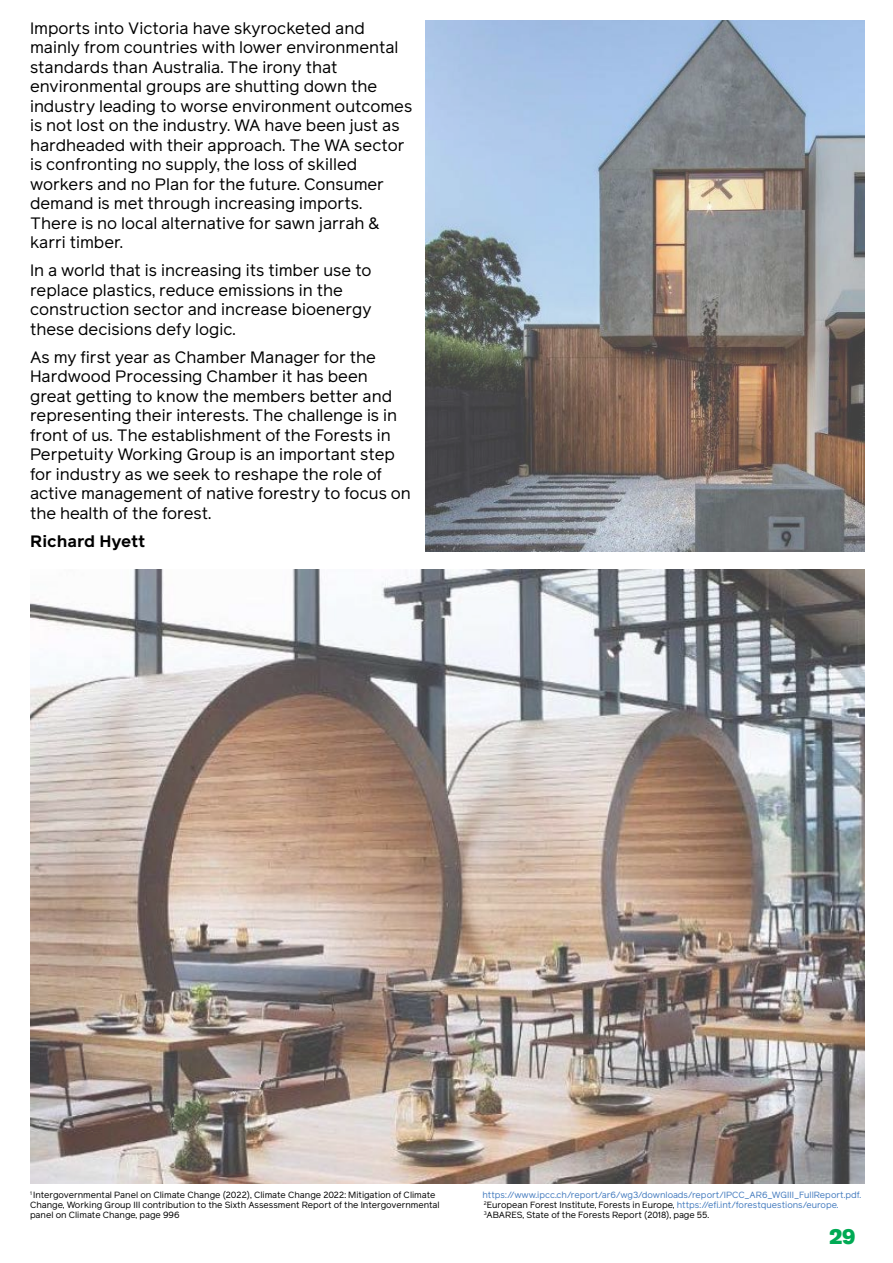
<style>
.page{position:relative;width:893px;height:1263px;background:#fff}
.page>*{position:absolute;margin:0;border:0;box-sizing:border-box;transform-origin:0 0}
.t1{font:21px "GT America Bl";color:#00aa54}
.t2{font:16.5px/19.5px "Reader Pro";color:#000}
.t3{font:700 16.5px "Reader Pro";color:#000}
.t4{font:9px/10.1px "Reader Pro";color:#447bbe}
.t5{font:9px/10.1px "Reader Pro";color:#000}
.s1{color:#000}
</style>
<div class="page">
<img style="left:425px;top:21px;width:439px;height:531px">
<img style="left:30px;top:570px;width:834px;height:613px">
<p class="t2" style="left:30px;top:18px;width:384px">Imports into Victoria have skyrocketed and mainly from countries with lower environmental standards than Australia. The irony that environmental groups are shutting down the industry leading to worse environment outcomes is not lost on the industry. WA have been just as hardheaded with their approach. The WA sector is confronting no supply, the loss of skilled workers and no Plan for the future. Consumer demand is met through increasing imports.<br>There is no local alternative for sawn jarrah &amp; karri timber.</p>
<p class="t2" style="left:30px;top:261px;width:343px">In a world that is increasing its timber use to replace plastics, reduce emissions in the construction sector and increase bioenergy these decisions defy logic.</p>
<p class="t2" style="left:30px;top:347px;width:382px">As my first year as Chamber Manager for the Hardwood Processing Chamber it has been great getting to know the members better and representing their interests. The challenge is in front of us. The establishment of the Forests in Perpetuity Working Group is an important step for industry as we seek to reshape the role of active management of native forestry to focus on the health of the forest.</p>
<p class="t3" style="left:30px;top:529px;width:117px">Richard Hyett</p>
<p class="t5" style="left:30px;top:1190px;width:411px"><sup>1</sup> Intergovernmental Panel on Climate Change (2022), Climate Change 2022: Mitigation of Climate<br>Change, Working Group III contribution to the Sixth Assessment Report of the Intergovernmental panel on Climate Change, page 996</p>
<p class="t4" style="left:482px;top:1190px;width:380px">https://www.ipcc.ch/report/ar6/wg3/downloads/report/IPCC_AR6_WGIII_FullReport.pdf.<br><sup>2</sup><span class="s1">European Forest Institute, Forests in Europe,</span> https://efi.int/forestquestions/europe.<br><sup>3</sup><span class="s1">ABARES, State of the Forests Report (2018), page 55.</span></p>
<p class="t1" style="left:829px;top:1223px;width:28px">29</p>
</div>
